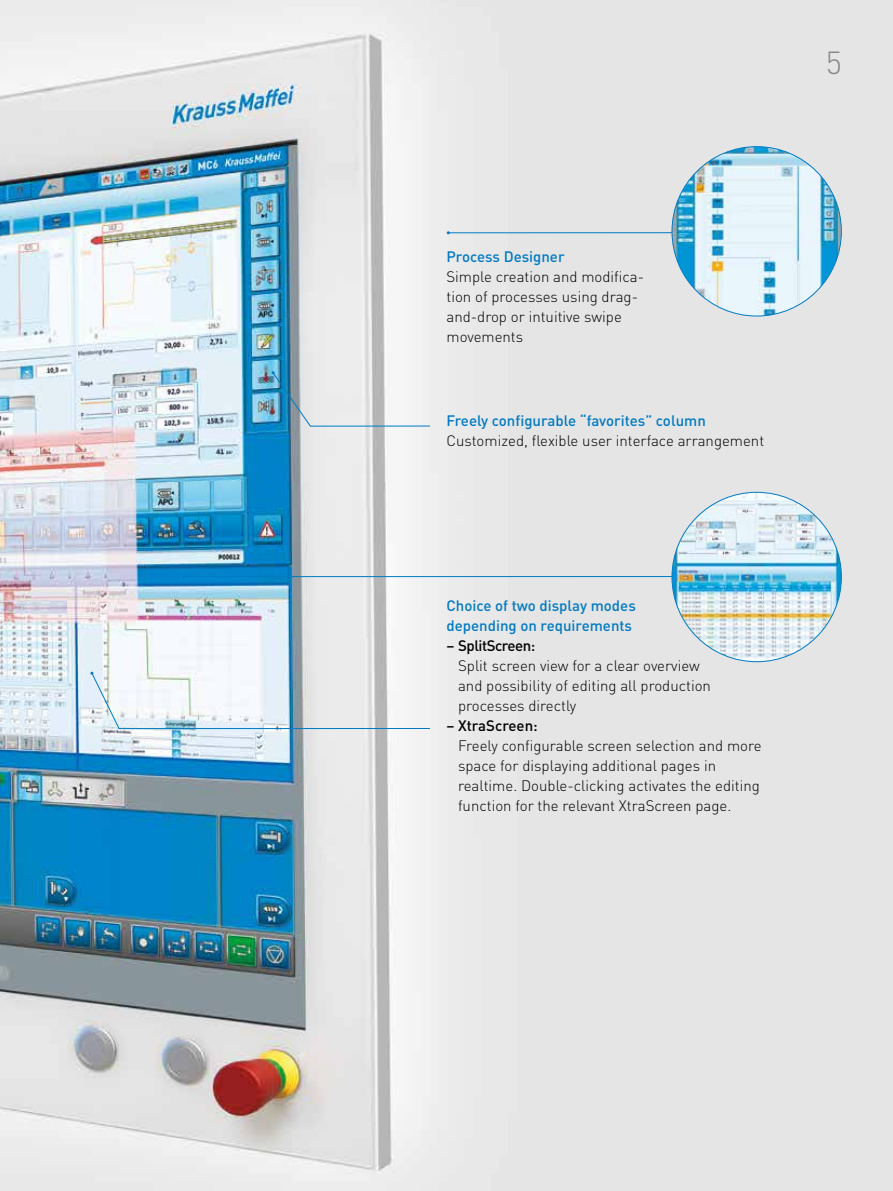
<style>
.page{position:relative;width:893px;height:1191px;background:#fff}
.page>*{position:absolute;margin:0;border:0;box-sizing:border-box;transform-origin:0 0}
.t1{font:300 31.5px "DIN Pro";color:#878787}
.t2{font:300 15px/20px "DIN Pro";color:#000}
.t3{font:500 15px/20px "DIN Pro";color:#007ac2}
.t4{font:500 15px "DIN Pro";letter-spacing:-.03em;color:#000}
.t5{font:500 15px "DIN Pro";color:#000}
</style>
<div class="page">
<img style="left:0;top:0;width:893px;height:1191px">
<hr style="left:448px;top:232px;width:238px;height:1px;background:#007ac2">
<svg style="left:271px;top:371px;width:160px;height:56px"></svg>
<svg style="left:90px;top:671px;width:341px;height:58px"></svg>
<hr style="left:184px;top:576px;width:490px;height:1px;background:#007ac2">
<img style="left:672px;top:147px;width:169px;height:169px;border-radius:85px">
<img style="left:672px;top:492px;width:169px;height:169px;border-radius:85px">
<h1 class="t1" style="left:826px;top:41px;width:18px">5</h1>
<p class="t3" style="left:446px;top:246px;width:120px">Process Designer</p>
<p class="t2" style="left:446px;top:266px;width:199px">Simple creation and modifica&shy;tion of processes using drag&shy;and-drop or intuitive swipe movements</p>
<p class="t3" style="left:446px;top:410px;width:261px">Freely configurable “favorites” column</p>
<p class="t2" style="left:446px;top:430px;width:319px">Customized, flexible user interface arrangement</p>
<p class="t3" style="left:446px;top:595px;width:191px">Choice of two display modes depending on requirements</p>
<p class="t4" style="left:446px;top:635px;width:91px">– SplitScreen:</p>
<p class="t2" style="left:458px;top:655px;width:254px">Split screen view for a clear overview and possibility of editing all production processes directly</p>
<p class="t5" style="left:446px;top:715px;width:93px">– XtraScreen:</p>
<p class="t2" style="left:458px;top:735px;width:305px">Freely configurable screen selection and more space for displaying additional pages in realtime. Double-clicking activates the editing function for the relevant XtraScreen page.</p>
</div>
